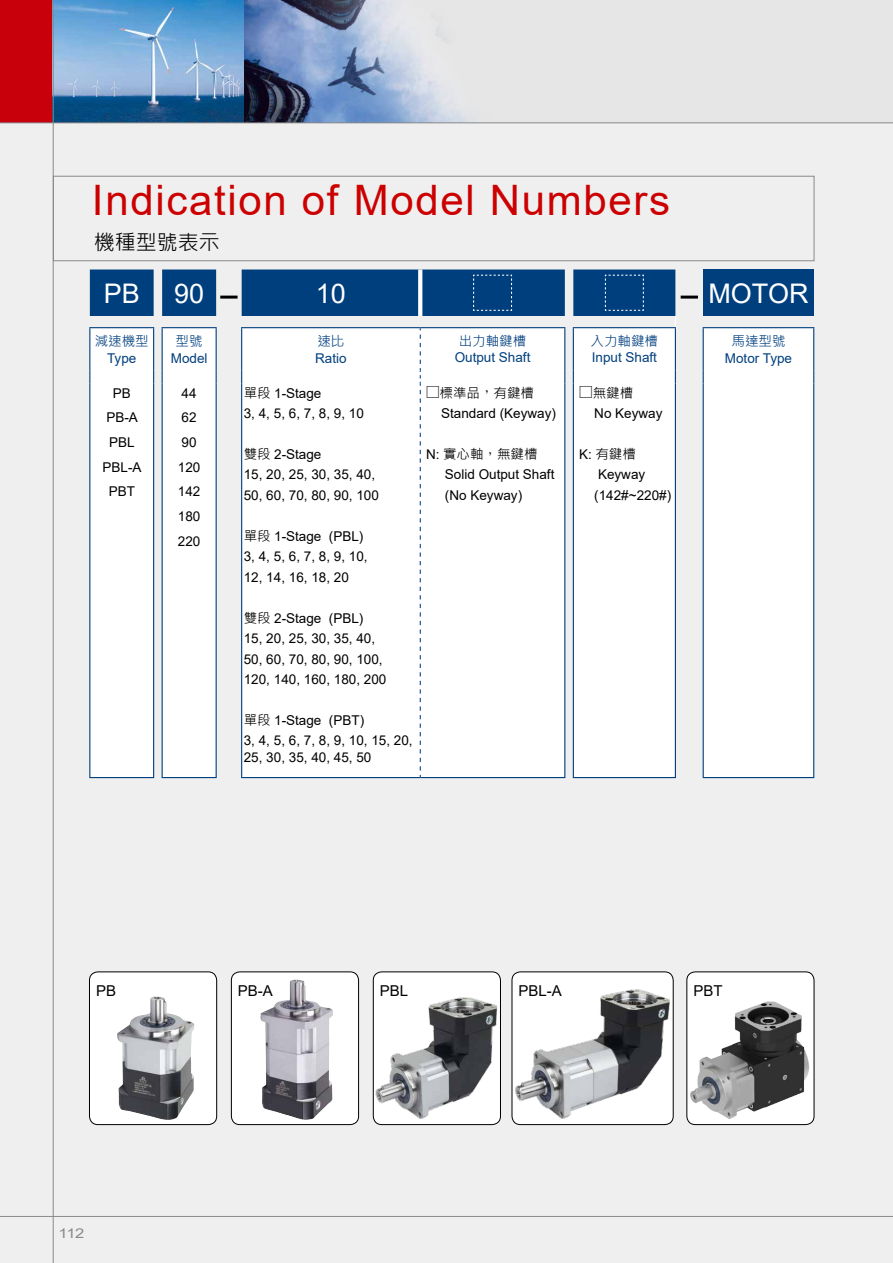
<style>
.page{position:relative;width:893px;height:1263px;background:#fff}
.page>*{position:absolute;margin:0;border:0;box-sizing:border-box;transform-origin:0 0}
.t1{font:42px "Arial";letter-spacing:.04em;color:#c00}
.t2{font:27px "Arial";color:#fff}
.t3{font:21px "Microsoft Jheng Hei";color:#000}
.t4{font:15px "Arial";color:#000}
.t5{font:13.5px/20.4px "Arial";color:#000}
.t6{font:13.5px "Arial";color:#003f7e}
.t7{font:13.5px "Microsoft Jheng Hei";color:#000}
.t8{font:13.5px "Microsoft Jheng Hei";color:#003f7e}
.t9{font:13.5px "Arial";color:#898989;scale:1.22 1}
.s1{font-family:"Microsoft Jheng Hei"}
.s2{font-family:"DF Kai Shu SB Estd BF"}
.s3{font-family:"P Ming Li U"}
.s4{font-family:"Arial"}
</style>
<div class="page">
<div style="left:0;top:123px;width:893px;height:1140px;background:#efefef"></div>
<hr style="left:0;top:1216px;width:893px;height:1px;background:#898989">
<div style="left:244px;top:0;width:649px;height:123px;background:#e6e6e6"></div>
<div style="left:0;top:0;width:54px;height:123px;background:#c7000b"></div>
<img style="left:54px;top:0;width:190px;height:122px">
<img style="left:244px;top:0;width:223px;height:122px">
<hr style="left:0;top:122px;width:893px;height:1px;background:#898989">
<hr style="left:53px;top:0;width:1px;height:1263px;background:#898989">
<div style="left:53px;top:176px;width:761px;height:85px;border:1px solid #898989"></div>
<div style="left:703px;top:269px;width:111px;height:47px;background:#003f7e"></div>
<div style="left:702px;top:328px;width:111px;height:449px;background:#fff"></div>
<hr style="left:703px;top:327px;width:111px;height:1px;background:#003f7e">
<hr style="left:813px;top:328px;width:1px;height:42px;background:#003f7e">
<svg style="left:703px;top:370px;width:1px;height:13px"></svg>
<svg style="left:813px;top:370px;width:1px;height:13px"></svg>
<hr style="left:703px;top:383px;width:1px;height:394px;background:#003f7e">
<hr style="left:813px;top:383px;width:1px;height:394px;background:#003f7e">
<hr style="left:703px;top:777px;width:111px;height:1px;background:#003f7e">
<hr style="left:89px;top:777px;width:65px;height:1px;background:#003f7e">
<hr style="left:162px;top:777px;width:55px;height:1px;background:#003f7e">
<hr style="left:703px;top:328px;width:1px;height:42px;background:#003f7e">
<hr style="left:241px;top:777px;width:179px;height:1px;background:#003f7e">
<hr style="left:420px;top:777px;width:145px;height:1px;background:#003f7e">
<hr style="left:573px;top:777px;width:103px;height:1px;background:#003f7e">
<svg style="left:89px;top:269px;width:587px;height:508px"></svg>
<hr style="left:681px;top:296px;width:17px;height:3px;background:#000">
<div style="left:89px;top:972px;width:128px;height:152px;background:#fff;border-radius:9px"></div>
<div style="left:89px;top:972px;width:128px;height:153px;border:1px solid #000;border-radius:9px"></div>
<div style="left:373px;top:972px;width:127px;height:152px;background:#fff;border-radius:9px"></div>
<div style="left:373px;top:972px;width:128px;height:153px;border:1px solid #000;border-radius:9px"></div>
<div style="left:512px;top:972px;width:161px;height:152px;background:#fff;border-radius:9px"></div>
<div style="left:512px;top:972px;width:161px;height:153px;border:1px solid #000;border-radius:9px"></div>
<div style="left:687px;top:972px;width:127px;height:152px;background:#fff;border-radius:9px"></div>
<div style="left:687px;top:972px;width:127px;height:153px;border:1px solid #000;border-radius:9px"></div>
<div style="left:231px;top:972px;width:128px;height:152px;background:#fff;border-radius:9px"></div>
<div style="left:231px;top:972px;width:128px;height:153px;border:1px solid #000;border-radius:9px"></div>
<img style="left:690px;top:1001px;width:120px;height:118px">
<img style="left:513px;top:988px;width:157px;height:132px">
<img style="left:375px;top:997px;width:123px;height:123px">
<img style="left:260px;top:979px;width:73px;height:141px">
<img style="left:117px;top:996px;width:77px;height:124px">
<h1 class="t1" style="left:92px;top:172px;width:580px">Indication of Model Numbers</h1>
<h3 class="t3" style="left:94px;top:229px;width:128px">機種型號表示</h3>
<h2 class="t2" style="left:104px;top:275px;width:38px">PB</h2>
<h2 class="t2" style="left:174px;top:275px;width:32px">90</h2>
<h2 class="t2" style="left:316px;top:275px;width:32px">10</h2>
<h2 class="t2" style="left:708px;top:275px;width:101px">MOTOR</h2>
<p class="t8" style="left:95px;top:332px;width:55px">減速機型</p>
<p class="t6" style="left:107px;top:349px;width:31px">Type</p>
<p class="t8" style="left:459px;top:332px;width:69px">出力軸鍵槽</p>
<p class="t6" style="left:455px;top:348px;width:77px">Output Shaft</p>
<p class="t8" style="left:591px;top:332px;width:69px">入力軸鍵槽</p>
<p class="t6" style="left:592px;top:348px;width:67px">Input Shaft</p>
<p class="t8" style="left:731px;top:332px;width:55px">馬達型號</p>
<p class="t6" style="left:725px;top:349px;width:69px">Motor Type</p>
<p class="t8" style="left:317px;top:332px;width:28px">速比</p>
<p class="t6" style="left:315px;top:349px;width:33px">Ratio</p>
<p class="t8" style="left:176px;top:332px;width:28px">型號</p>
<p class="t6" style="left:171px;top:349px;width:38px">Model</p>
<p class="t5" style="left:103px;top:380px;width:41px;line-height:24.8px;text-align:center">PB<br>PB-A<br>PBL<br>PBL-A<br>PBT</p>
<p class="t5" style="left:178px;top:380px;width:24px;line-height:24.8px">44<br>62<br>90<br>120<br>142<br>180<br>220</p>
<p class="t5" style="left:244px;top:383px;width:122px"><span class="s1">單段</span> 1-Stage<br>3, 4, 5, 6, 7, 8, 9, 10</p>
<p class="t5" style="left:244px;top:444px;width:137px"><span class="s1">雙段</span> 2-Stage<br>15, 20, 25, 30, 35, 40,<br>50, 60, 70, 80, 90, 100</p>
<p class="t5" style="left:244px;top:526px;width:125px"><span class="s1">單段</span> 1-Stage (PBL)<br>3, 4, 5, 6, 7, 8, 9, 10,<br>12, 14, 16, 18, 20</p>
<p class="t5" style="left:244px;top:608px;width:144px"><span class="s1">雙段</span> 2-Stage (PBL)<br>15, 20, 25, 30, 35, 40,<br>50, 60, 70, 80, 90, 100,<br>120, 140, 160, 180, 200</p>
<p class="t5" style="left:244px;top:710px;width:170px"><span class="s1">單段</span> 1-Stage (PBT)<br>3, 4, 5, 6, 7, 8, 9, 10, 15, 20,</p>
<p class="t5" style="left:244px;top:746px;width:129px">25, 30, 35, 40, 45, 50</p>
<p class="t7" style="left:426px;top:384px;width:109px"><span class="s2">□</span>標準品<span class="s3">，</span>有鍵槽</p>
<p class="t5" style="left:441px;top:403px;width:116px">Standard (Keyway)</p>
<p class="t7" style="left:426px;top:446px;width:113px"><span class="s4">N:</span> 實心軸<span class="s3">，</span>無鍵槽</p>
<p class="t5" style="left:445px;top:464px;width:111px">Solid Output Shaft (No Keyway)</p>
<p class="t7" style="left:579px;top:384px;width:55px"><span class="s2">□</span>無鍵槽</p>
<p class="t5" style="left:594px;top:403px;width:70px">No Keyway</p>
<p class="t7" style="left:579px;top:446px;width:58px"><span class="s4">K:</span> 有鍵槽</p>
<p class="t5" style="left:594px;top:464px;width:78px">Keyway (142#~220#)</p>
<p class="t4" style="left:96px;top:981px;width:22px">PB</p>
<p class="t4" style="left:238px;top:981px;width:37px">PB-A</p>
<p class="t4" style="left:380px;top:981px;width:30px">PBL</p>
<p class="t4" style="left:519px;top:981px;width:45px">PBL-A</p>
<p class="t4" style="left:693px;top:981px;width:31px">PBT</p>
<p class="t9" style="left:59px;top:1224px;width:22px">112</p>
</div>
